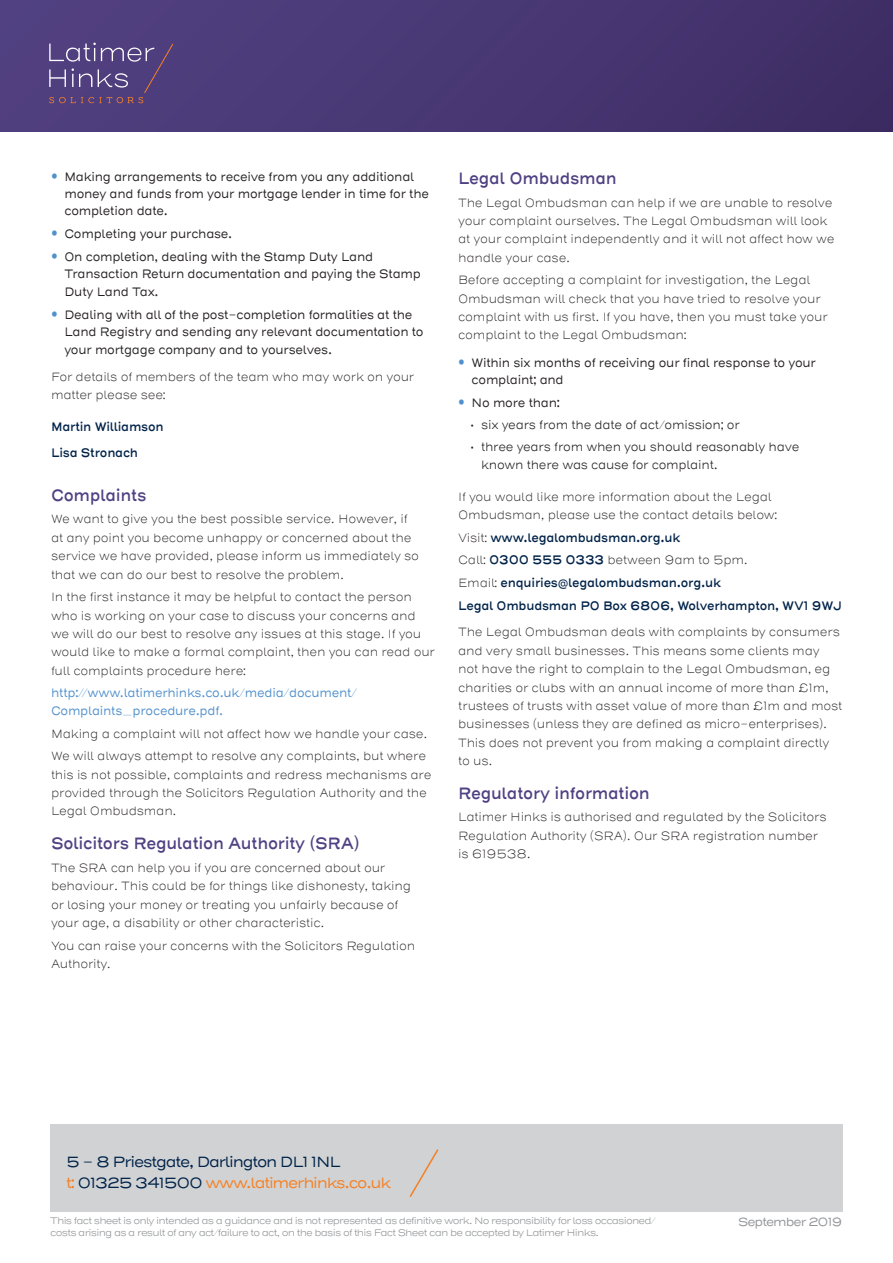
<style>
.page{position:relative;width:893px;height:1263px;background:#fff}
.page>*{position:absolute;margin:0;border:0;box-sizing:border-box;transform-origin:0 0}
.t1{font:600 16.5px "Henderson Sans Basic";letter-spacing:-.02em;color:#514183;scale:.9 1}
.t2{font:15px "Henderson Sans Basic";letter-spacing:-.08em;color:#f58023}
.t3{font:15px "Henderson Sans Basic";letter-spacing:-.08em;color:#002349}
.t4{font:200 12.3px/18.3px "Henderson Sans Basic";letter-spacing:-.02em;color:#231f20;scale:.9 1}
.t5{font:12.3px/17.2px "Henderson Sans Basic";letter-spacing:-.02em;color:#231f20;scale:.9 1}
.t6{font:600 12.3px "Henderson Sans Basic";letter-spacing:-.02em;color:#002349;scale:.9 1}
.t7{font:300 12.3px/18px "Henderson Sans Basic";letter-spacing:-.02em;color:#231f20;scale:.9 1}
.t8{font:12.3px/18px "Henderson Sans Basic";letter-spacing:-.02em;color:#5090cc;scale:.9 1}
.t9{font:12px "Henderson Sans Basic";letter-spacing:-.08em;color:#939598}
.t10{font:300 9.75px "Henderson Sans Basic";letter-spacing:-.08em;color:#939598}
.s1{font-weight:200;color:#231f20}
.s2{font-weight:600;color:#002349}
.s3{color:#002349}
</style>
<div class="page">
<div style="left:0;top:0;width:893px;height:132px;background:linear-gradient(to right,#524182,#3e2e65)"></div>
<svg style="left:49px;top:43px;width:124px;height:60px;background:#604e85"></svg>
<div style="left:50px;top:1125px;width:793px;height:87px;background:#d1d2d4"></div>
<svg style="left:409px;top:1149px;width:30px;height:48px"></svg>
<p class="t5" style="left:64px;top:168px;width:407px">Making arrangements to receive from you any additional money and funds from your mortgage lender in time for the completion date.</p>
<p class="t5" style="left:64px;top:225px;width:188px">Completing your purchase.</p>
<p class="t5" style="left:64px;top:248px;width:398px">On completion, dealing with the Stamp Duty Land<br>Transaction Return documentation and paying the Stamp<br>Duty Land Tax.</p>
<p class="t5" style="left:64px;top:306px;width:401px;line-height:17.7px">Dealing with all of the post-completion formalities at the<br>Land Registry and sending any relevant documentation to your mortgage company and to yourselves.</p>
<p class="t4" style="left:51px;top:367px;width:405px">For details of members of the team who may work on your matter please see:</p>
<p class="t6" style="left:51px;top:419px;width:127px">Martin Williamson</p>
<p class="t6" style="left:51px;top:444px;width:98px">Lisa Stronach</p>
<p class="t1" style="left:51px;top:484px;width:107px">Complaints</p>
<p class="t4" style="left:51px;top:510px;width:411px">We want to give you the best possible service. However, if at any point you become unhappy or concerned about the service we have provided, please inform us immediately so that we can do our best to resolve the problem.</p>
<p class="t4" style="left:51px;top:588px;width:428px">In the first instance it may be helpful to contact the person who is working on your case to discuss your concerns and we will do our best to resolve any issues at this stage. If you would like to make a formal complaint, then you can read our full complaints procedure here:</p>
<p class="t8" style="left:51px;top:684px;width:342px">http://www.latimerhinks.co.uk/media/document/<br>Complaints_procedure.pdf.</p>
<p class="t4" style="left:51px;top:724px;width:420px">Making a complaint will not affect how we handle your case.</p>
<p class="t4" style="left:51px;top:747px;width:424px">We will always attempt to resolve any complaints, but where this is not possible, complaints and redress mechanisms are provided through the Solicitors Regulation Authority and the Legal Ombudsman.</p>
<p class="t1" style="left:51px;top:833px;width:344px">Solicitors Regulation Authority (SRA)</p>
<p class="t4" style="left:51px;top:859px;width:402px">The SRA can help you if you are concerned about our behaviour. This could be for things like dishonesty, taking or losing your money or treating you unfairly because of your age, a disability or other characteristic.</p>
<p class="t4" style="left:51px;top:936px;width:406px">You can raise your concerns with the Solicitors Regulation<br>Authority.</p>
<p class="t1" style="left:458px;top:168px;width:178px">Legal Ombudsman</p>
<p class="t4" style="left:458px;top:193px;width:420px">The Legal Ombudsman can help if we are unable to resolve your complaint ourselves. The Legal Ombudsman will look at your complaint independently and it will not affect how we handle your case.</p>
<p class="t4" style="left:458px;top:271px;width:412px">Before accepting a complaint for investigation, the Legal Ombudsman will check that you have tried to resolve your complaint with us first. If you have, then you must take your complaint to the Legal Ombudsman:</p>
<p class="t5" style="left:472px;top:354px;width:384px">Within six months of receiving our final response to your complaint; and</p>
<p class="t5" style="left:472px;top:394px;width:100px">No more than:</p>
<p class="t7" style="left:470px;top:416px;width:301px">• six years from the date of act/omission; or</p>
<p class="t7" style="left:481px;top:438px;width:355px;text-indent:-11px">• three years from when you should reasonably have known there was cause for complaint.</p>
<p class="t4" style="left:458px;top:487px;width:356px">If you would like more information about the Legal<br>Ombudsman, please use the contact details below:</p>
<p class="t6" style="left:458px;top:529px;width:248px"><span class="s1">Visit:</span> www.legalombudsman.org.uk</p>
<p class="t4" style="left:458px;top:551px;width:323px">Call: <span class="s2">0300 555 0333</span> between 9am to 5pm.</p>
<p class="t6" style="left:458px;top:575px;width:294px"><span class="s1">Email:</span> enquiries@legalombudsman.org.uk</p>
<p class="t6" style="left:458px;top:597px;width:428px">Legal Ombudsman PO Box 6806, Wolverhampton, WV1 9WJ</p>
<p class="t4" style="left:458px;top:623px;width:428px">The Legal Ombudsman deals with complaints by consumers and very small businesses. This means some clients may not have the right to complain to the Legal Ombudsman, eg charities or clubs with an annual income of more than £1m, trustees of trusts with asset value of more than £1m and most businesses (unless they are defined as micro-enterprises).<br>This does not prevent you from making a complaint directly to us.</p>
<p class="t1" style="left:458px;top:782px;width:214px">Regulatory information</p>
<p class="t4" style="left:458px;top:808px;width:411px">Latimer Hinks is authorised and regulated by the Solicitors<br>Regulation Authority (SRA). Our SRA registration number is 619538.</p>
<p class="t3" style="left:66px;top:1153px;width:276px">5 - 8 Priestgate, Darlington DL1 1NL</p>
<p class="t2" style="left:66px;top:1174px;width:326px">t: <span class="s3">01325 341500</span> www.latimerhinks.co.uk</p>
<p class="t10" style="left:50px;top:1215px;width:607px">This fact sheet is only intended as a guidance and is not represented as definitive work. No responsibility for loss occasioned/</p>
<p class="t9" style="left:738px;top:1214px;width:106px">September 2019</p>
<p class="t10" style="left:50px;top:1226px;width:550px">costs arising as a result of any act/failure to act, on the basis of this Fact Sheet can be accepted by Latimer Hinks.</p>
</div>
